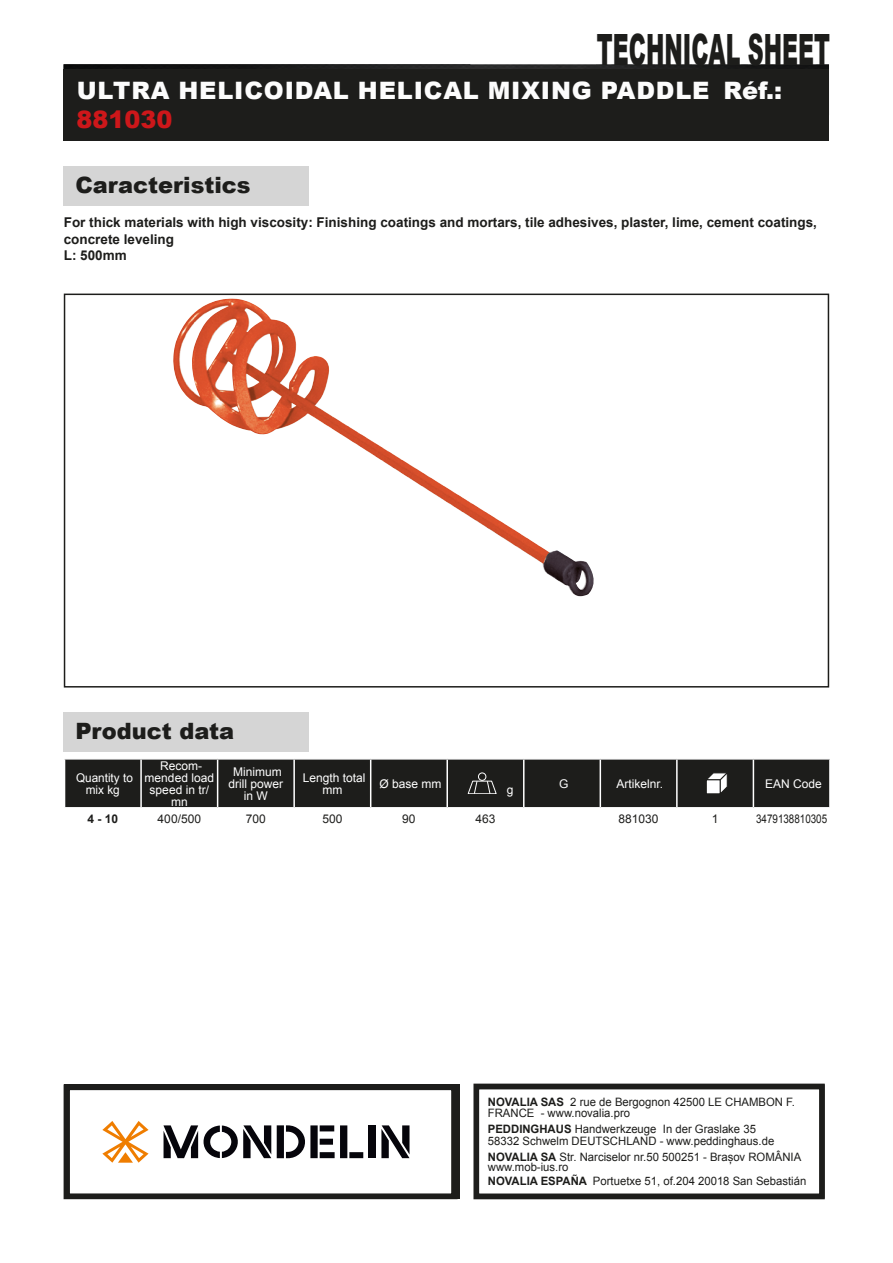
<style>
.page{position:relative;width:893px;height:1263px;background:#fff}
.page>*{position:absolute;margin:0;border:0;box-sizing:border-box;transform-origin:0 0}
.t1{font:900 43.2px "Arial";color:#1d1d1b;scale:.51 1}
.t2{font:900 24px "Arial";letter-spacing:.035em;color:#fcfcfc}
.t3{font:900 24px "Arial";color:#cd171a}
.t4{font:900 22.5px "Arial";color:#1d1d1b}
.t5{font:700 13.5px/16.2px "Arial";color:#1d1d1b}
.t6{font:12.9px/14.2px "Arial";color:#1d1d1b}
.t7{font:700 12.9px "Arial";color:#1d1d1b}
.t8{font:12px/12px "Arial";color:#fff;text-align:center}
.t9{font:12px "Arial";color:#1d1d1b}
.t10{font:12px "Arial";color:#1d1d1b;scale:.82 1}
.t11{font:700 12px "Arial";color:#1d1d1b}
.t12{font:11.55px/11.6px "Arial";color:#1d1d1b}
.s1{font-weight:700}
</style>
<div class="page">
<img style="left:64px;top:64px;width:765px;height:5px">
<div style="left:64px;top:69px;width:765px;height:72px;background:#1d1d1b"></div>
<div style="left:64px;top:166px;width:245px;height:40px;background:#d5d5d5"></div>
<div style="left:64px;top:294px;width:765px;height:393px;border:2px solid #1d1d1b"></div>
<div style="left:64px;top:713px;width:245px;height:39px;background:#d5d5d5"></div>
<svg style="left:64px;top:759px;width:766px;height:49px;background:#2a2a29"></svg>
<img style="left:173px;top:299px;width:421px;height:297px">
<div style="left:473px;top:1084px;width:352px;height:115px;border:6px solid #1d1d1b"></div>
<div style="left:64px;top:1084px;width:393px;height:115px;border:6px solid #1d1d1b"></div>
<svg style="left:277px;top:1125px;width:86px;height:33px"></svg>
<div style="left:369px;top:1125px;width:7px;height:33px;background:#06050b"></div>
<svg style="left:381px;top:1125px;width:28px;height:33px"></svg>
<svg style="left:102px;top:1121px;width:47px;height:42px"></svg>
<svg style="left:164px;top:1125px;width:107px;height:33px"></svg>
<h1 class="t1" style="left:597px;top:18px;width:458px">TECHNICAL SHEET</h1>
<h2 class="t2" style="left:77px;top:73px;width:707px">ULTRA HELICOIDAL HELICAL MIXING PADDLE Réf.:</h2>
<h2 class="t3" style="left:76px;top:102px;width:98px">881030</h2>
<h3 class="t4" style="left:75px;top:168px;width:177px">Caracteristics</h3>
<p class="t5" style="left:64px;top:215px;width:755px">For thick materials with high viscosity: Finishing coatings and mortars, tile adhesives, plaster, lime, cement coatings, concrete leveling<br>L: 500mm</p>
<h3 class="t4" style="left:75px;top:715px;width:160px">Product data</h3>
<p class="t8" style="left:76px;top:771px;width:58px">Quantity to mix kg</p>
<p class="t8" style="left:145px;top:759px;width:71px">Recom&shy;mended load speed in tr/ mn</p>
<p class="t8" style="left:229px;top:765px;width:56px">Minimum drill power in W</p>
<p class="t8" style="left:303px;top:771px;width:64px">Length total mm</p>
<p class="t8" style="left:380px;top:777px;width:64px">Ø base mm</p>
<p class="t8" style="left:507px;top:784px;width:8px">g</p>
<p class="t8" style="left:559px;top:777px;width:11px">G</p>
<p class="t8" style="left:617px;top:777px;width:48px">Artikelnr.</p>
<p class="t8" style="left:765px;top:777px;width:58px">EAN Code</p>
<p class="t11" style="left:87px;top:810px;width:32px">4 - 10</p>
<p class="t9" style="left:158px;top:810px;width:45px">400/500</p>
<p class="t9" style="left:246px;top:810px;width:22px">700</p>
<p class="t9" style="left:322px;top:810px;width:22px">500</p>
<p class="t9" style="left:402px;top:810px;width:15px">90</p>
<p class="t9" style="left:475px;top:810px;width:22px">463</p>
<p class="t9" style="left:619px;top:810px;width:42px">881030</p>
<p class="t9" style="left:712px;top:810px;width:8px">1</p>
<p class="t10" style="left:756px;top:810px;width:88px">3479138810305</p>
<p class="t12" style="left:488px;top:1096px;width:309px"><span class="s1">NOVALIA SAS</span> 2 rue de Bergognon 42500 LE CHAMBON F.<br>FRANCE - www.novalia.pro</p>
<p class="t12" style="left:488px;top:1123px;width:288px"><span class="s1">PEDDINGHAUS</span> Handwerkzeuge In der Graslake 35<br>58332 Schwelm DEUTSCHLAND - www.peddinghaus.de</p>
<p class="t12" style="left:488px;top:1151px;width:315px;line-height:10.2px"><span class="s1">NOVALIA SA</span> Str. Narciselor nr.50 500251 - Brașov ROMÂNIA www.mob-ius.ro</p>
<p class="t12" style="left:488px;top:1175px;width:320px"><span class="s1">NOVALIA ESPAÑA</span> Portuetxe 51, of.204 20018 San Sebastián</p>
<p class="t7" style="left:504px;top:1105px;width:86px">NOVALIA SAS</p>
<p class="t6" style="left:504px;top:1121px;width:181px">2 rue de Bergognon 42500<br>LE CHAMBON FEUGEROLLES<br>FRANCE<br>www.novalia.pro</p>
</div>
